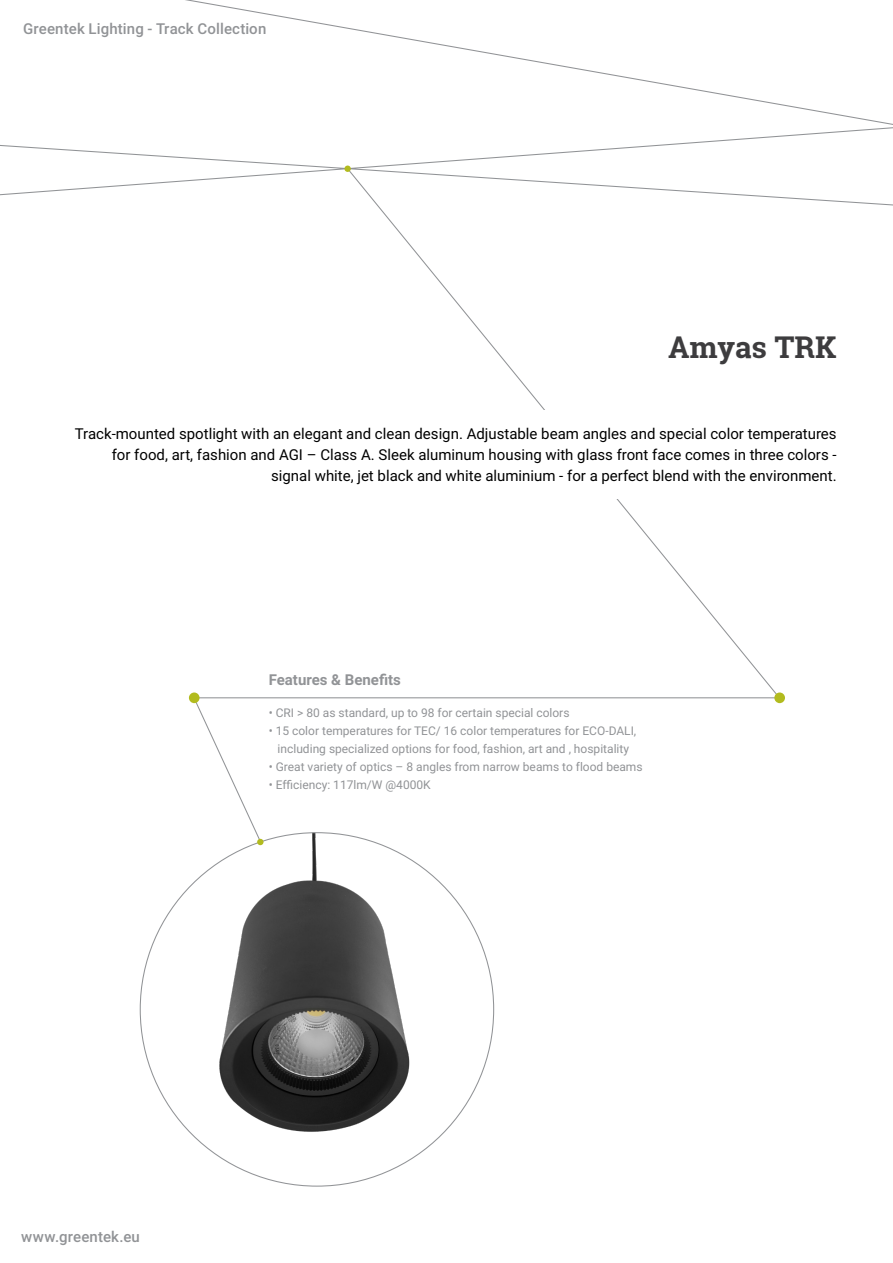
<style>
.page{position:relative;width:893px;height:1263px;background:#fff}
.page>*{position:absolute;margin:0;border:0;box-sizing:border-box;transform-origin:0 0}
.t1{font:700 30px "Roboto Slab";color:#3d3c3e}
.t2{font:15px/21px "Roboto";color:#000;text-align:right}
.t3{font:500 15px "Roboto";letter-spacing:.01em;color:#919396}
.t4{font:700 15px "Roboto";color:#919396}
.t5{font:12px/18px "Roboto";color:#919396;text-align:center}
</style>
<div class="page">
<svg style="left:346px;top:207px;width:430px;height:492px"></svg>
<div style="left:72px;top:411px;width:765px;height:88px;background:#fff"></div>
<img style="left:168px;top:833px;width:306px;height:343px">
<hr style="left:194px;top:697px;width:586px;height:1px;background:#919396">
<svg style="left:193px;top:698px;width:69px;height:146px"></svg>
<div style="left:774px;top:692px;width:11px;height:11px;background:#b2bb1e;border-radius:50%"></div>
<div style="left:189px;top:692px;width:11px;height:11px;background:#b2bb1e;border-radius:50%"></div>
<div style="left:257px;top:839px;width:7px;height:6px;background:#b2bb1e;border-radius:50%"></div>
<svg style="left:0;top:0;width:893px;height:207px"></svg>
<div style="left:344px;top:166px;width:7px;height:6px;background:#b2bb1e;border-radius:50%"></div>
<p class="t3" style="left:23px;top:18px;width:245px">Greentek Lighting - Track Collection</p>
<h1 class="t1" style="left:668px;top:327px;width:170px">Amyas TRK</h1>
<p class="t2" style="left:75px;top:423px;width:763px">Track-mounted spotlight with an elegant and clean design. Adjustable beam angles and special color temperatures for food, art, fashion and AGI – Class A. Sleek aluminum housing with glass front face comes in three colors - signal white, jet black and white aluminium - for a perfect blend with the environment.</p>
<p class="t4" style="left:269px;top:669px;width:134px">Features &amp; Benefits</p>
<p class="t5" style="left:269px;top:703px;width:302px">• CRI &gt; 80 as standard, up to 98 for certain special colors</p>
<p class="t5" style="left:269px;top:721px;width:369px">• 15 color temperatures for TEC/ 16 color temperatures for ECO-DALI, including specialized options for food, fashion, art and , hospitality</p>
<p class="t5" style="left:269px;top:757px;width:375px">• Great variety of optics – 8 angles from narrow beams to flood beams</p>
<p class="t5" style="left:269px;top:775px;width:164px">• Efficiency: 117lm/W @4000K</p>
<p class="t3" style="left:21px;top:1226px;width:120px">www.greentek.eu</p>
</div>
